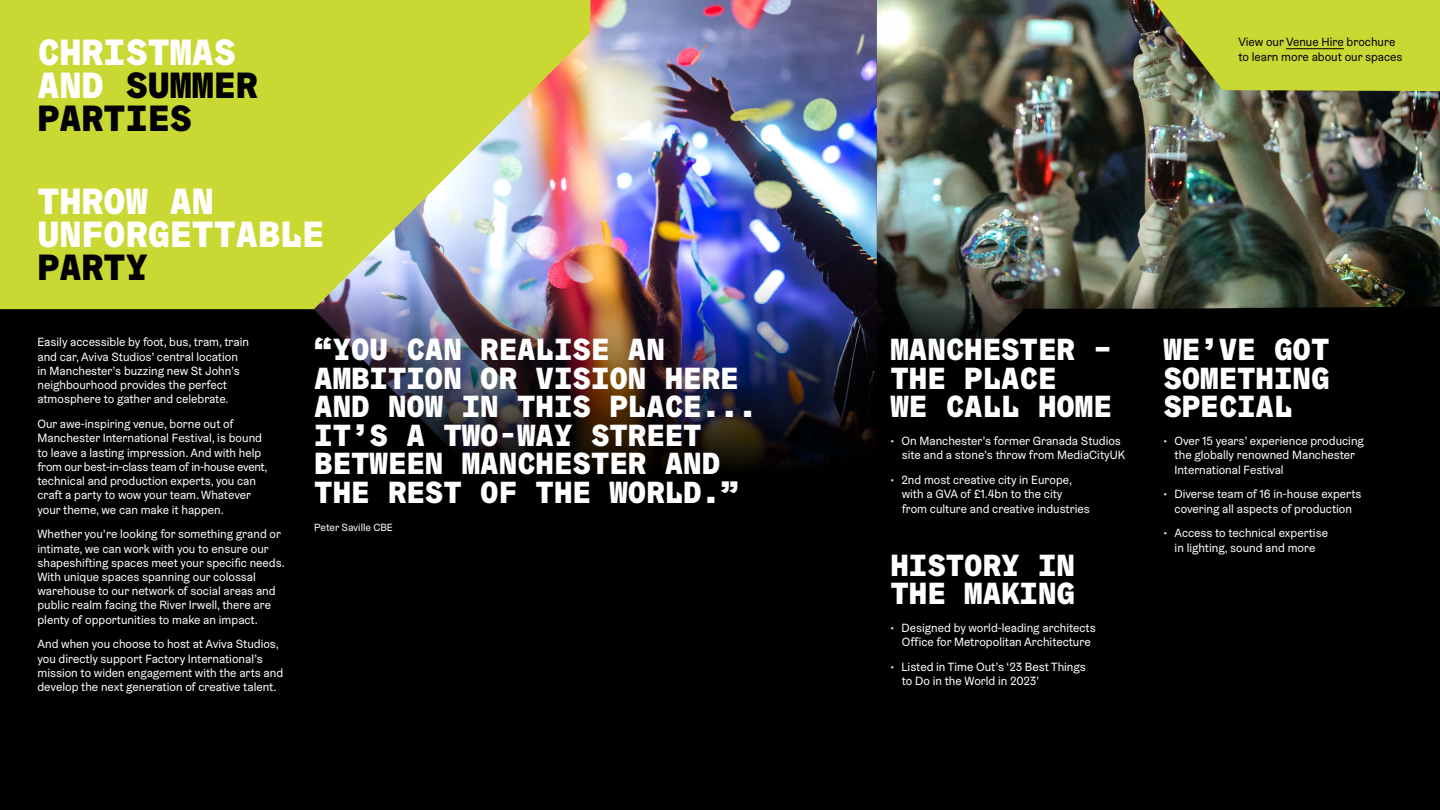
<style>
.page{position:relative;width:1440px;height:810px;background:#000}
.page>*{position:absolute;margin:0;border:0;box-sizing:border-box;transform-origin:0 0}
.t1{font:900 36.75px/33px "Graebenbach Mono";color:#000}
.t2{font:900 36.75px/33px "Graebenbach Mono";color:#fff}
.t3{font:900 30.75px/28.5px "Graebenbach Mono";color:#fff}
.t4{font:12px/14.2px "Graebenbach";color:#fff}
.t5{font:12px/14.2px "Graebenbach";color:#000}
.t6{font:10.5px "Graebenbach";color:#fff}
.s1{color:#fff}
</style>
<div class="page">
<img style="left:311px;top:0;width:566px;height:467px">
<img style="left:877px;top:0;width:563px;height:361px">
<svg style="left:0;top:0;width:590px;height:309px;background:#c8cf50"></svg>
<svg style="left:1153px;top:0;width:287px;height:91px;background:#bcc937"></svg>
<hr style="left:1286px;top:48px;width:58px;height:1px;background:#000">
<h1 class="t1" style="left:38px;top:35px;width:222px"><span class="s1">CHRISTMAS<br>AND</span> SUMMER<br>PARTIES</h1>
<h1 class="t2" style="left:38px;top:184px;width:288px">THROW AN<br>UNFORGETTABLE</h1>
<h1 class="t1" style="left:38px;top:250px;width:112px">PARTY</h1>
<p class="t4" style="left:38px;top:335px;width:213px">Easily accessible by foot, bus, tram, train and car, Aviva Studios’ central location in Manchester’s buzzing new St John’s neighbourhood provides the perfect atmosphere to gather and celebrate.</p>
<p class="t4" style="left:38px;top:417px;width:232px">Our awe-inspiring venue, borne out of Manchester International Festival, is bound to leave a lasting impression. And with help from our best-in-class team of in-house event, technical and production experts, you can craft a party to wow your team. Whatever your theme, we can make it happen.</p>
<p class="t4" style="left:38px;top:527px;width:249px">Whether you’re looking for something grand or intimate, we can work with you to ensure our shapeshifting spaces meet your specific needs.<br>With unique spaces spanning our colossal warehouse to our network of social areas and public realm facing the River Irwell, there are plenty of opportunities to make an impact.</p>
<p class="t4" style="left:38px;top:637px;width:247px">And when you choose to host at Aviva Studios, you directly support Factory International’s mission to widen engagement with the arts and develop the next generation of creative talent.</p>
<h2 class="t3" style="left:314px;top:335px;width:444px">“YOU CAN REALISE AN<br>AMBITION OR VISION HERE<br>AND NOW IN THIS PLACE...<br>IT’S A TWO-WAY STREET<br>BETWEEN MANCHESTER AND<br>THE REST OF THE WORLD.”</h2>
<p class="t6" style="left:314px;top:521px;width:80px">Peter Saville CBE</p>
<p class="t5" style="left:1238px;top:35px;width:166px">View our Venue Hire brochure to learn more about our spaces</p>
<h2 class="t3" style="left:890px;top:335px;width:223px">MANCHESTER –<br>THE PLACE<br>WE CALL HOME</h2>
<p class="t4" style="left:902px;top:434px;width:225px;text-indent:-11px">• On Manchester’s former Granada Studios site and a stone’s throw from MediaCityUK</p>
<p class="t4" style="left:902px;top:473px;width:189px;text-indent:-11px">• 2nd most creative city in Europe, with a GVA of £1.4bn to the city from culture and creative industries</p>
<h2 class="t3" style="left:890px;top:551px;width:186px">HISTORY IN<br>THE MAKING</h2>
<p class="t4" style="left:890px;top:621px;width:207px;text-align:center">• Designed by world-leading architects<br>Office for Metropolitan Architecture</p>
<p class="t4" style="left:902px;top:660px;width:186px;text-indent:-11px">• Listed in Time Out’s ‘23 Best Things to Do in the World in 2023’</p>
<h2 class="t3" style="left:1163px;top:335px;width:168px;text-align:justify">WE’VE GOT SOMETHING SPECIAL</h2>
<p class="t4" style="left:1175px;top:434px;width:191px;text-indent:-11px">• Over 15 years’ experience producing the globally renowned Manchester<br>International Festival</p>
<p class="t4" style="left:1163px;top:487px;width:200px;text-align:center">• Diverse team of 16 in-house experts covering all aspects of production</p>
<p class="t4" style="left:1163px;top:526px;width:166px;text-align:center">• Access to technical expertise in lighting, sound and more</p>
</div>
